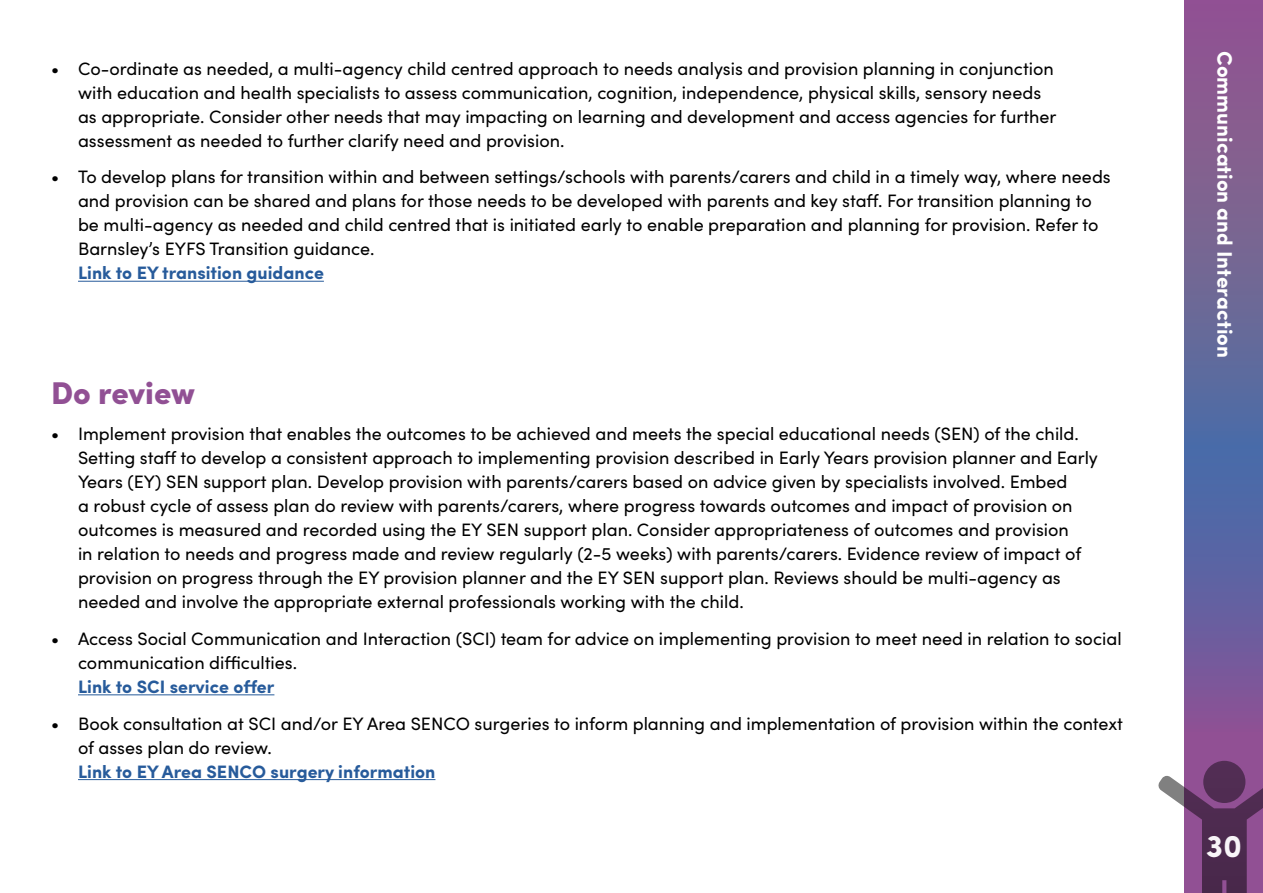
<style>
.page{position:relative;width:1263px;height:893px;background:#fff}
.page>*{position:absolute;margin:0;border:0;box-sizing:border-box;transform-origin:0 0}
.Heading_1{font:900 31.5px "Sofia Pro";letter-spacing:-.005em;color:#915094}
.t1{font:700 31.5px "Sofia Pro";color:#fff}
.t2{font:700 21px "Sofia Pro";color:#fff}
.t3{font:18px/24px "Sofia Pro";color:#000}
.s1{font-weight:700;color:#275b9b}
</style>
<div class="page">
<svg style="left:1158px;top:776px;width:26px;height:31px"></svg>
<hr style="left:78px;top:281px;width:246px;height:1px;background:#275b9b">
<hr style="left:78px;top:694px;width:196px;height:1px;background:#275b9b">
<hr style="left:78px;top:779px;width:357px;height:1px;background:#275b9b">
<svg style="left:1184px;top:0;width:79px;height:893px;background:#6f5b93"></svg>
<p class="t3" style="left:78px;top:55px;width:980px;text-indent:-27px">• Co-ordinate as needed, a multi-agency child centred approach to needs analysis and provision planning in conjunction with education and health specialists to assess communication, cognition, independence, physical skills, sensory needs as appropriate. Consider other needs that may impacting on learning and development and access agencies for further assessment as needed to further clarify need and provision.</p>
<p class="t3" style="left:78px;top:164px;width:1034px;text-indent:-27px">• To develop plans for transition within and between settings/schools with parents/carers and child in a timely way, where needs and provision can be shared and plans for those needs to be developed with parents and key staff. For transition planning to be multi-agency as needed and child centred that is initiated early to enable preparation and planning for provision. Refer to Barnsley’s EYFS Transition guidance.<br><span class="s1">Link to EY transition guidance</span></p>
<p class="Heading_1" style="left:51px;top:368px;width:146px">Do review</p>
<p class="t3" style="left:78px;top:421px;width:1021px;text-indent:-27px">• Implement provision that enables the outcomes to be achieved and meets the special educational needs (SEN) of the child.<br>Setting staff to develop a consistent approach to implementing provision described in Early Years provision planner and Early Years (EY) SEN support plan. Develop provision with parents/carers based on advice given by specialists involved. Embed<br>a robust cycle of assess plan do review with parents/carers, where progress towards outcomes and impact of provision on outcomes is measured and recorded using the EY SEN support plan. Consider appropriateness of outcomes and provision<br>in relation to needs and progress made and review regularly (2-5 weeks) with parents/carers. Evidence review of impact of provision on progress through the EY provision planner and the EY SEN support plan. Reviews should be multi-agency as needed and involve the appropriate external professionals working with the child.</p>
<p class="t3" style="left:78px;top:626px;width:1045px;text-indent:-27px">• Access Social Communication and Interaction (SCI) team for advice on implementing provision to meet need in relation to social communication difficulties.<br><span class="s1">Link to SCI service offer</span></p>
<p class="t3" style="left:78px;top:710px;width:1046px;text-indent:-27px">• Book consultation at SCI and/or EY Area SENCO surgeries to inform planning and implementation of provision within the context of asses plan do review.<br><span class="s1">Link to EY Area SENCO surgery information</span></p>
<p class="t2" style="left:1241px;top:51px;width:308px;rotate:90deg">Communication and Interaction</p>
<h1 class="t1" style="left:1206px;top:822px;width:38px">30</h1>
</div>
